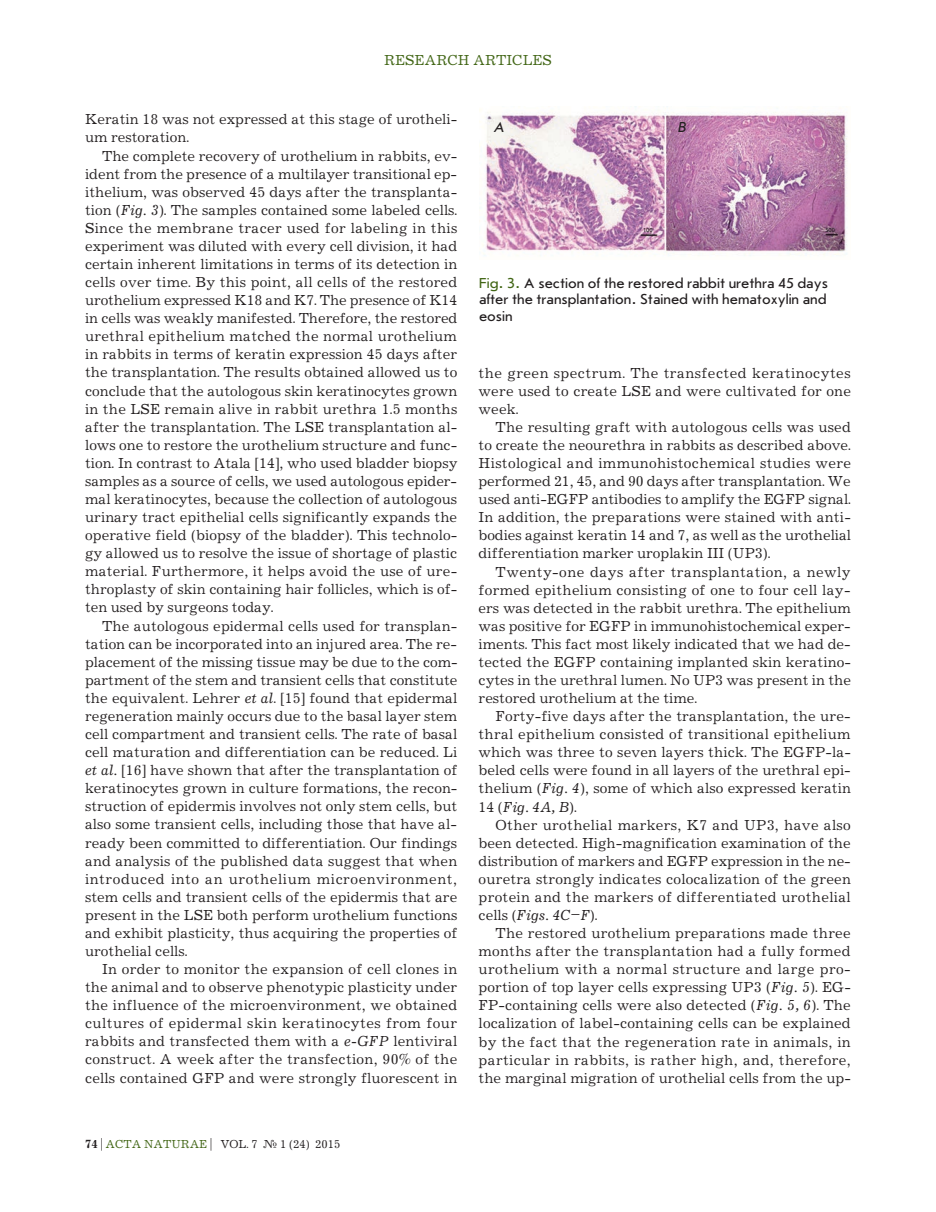
<style>
.page{position:relative;width:936px;height:1212px;background:#fff}
.page>*{position:absolute;margin:0;border:0;box-sizing:border-box;transform-origin:0 0}
.t1{font:15px/18.1px "Journal C";color:#231f20;text-align:justify}
.t2{font:15px/16.5px "Journal Sans C";color:#231f20;text-align:justify}
.t3{font:15px "Journal C";color:#426616}
.t4{font:italic 15px "Journal Sans C";color:#231f20}
.t5{font:12px "Journal C";color:#231f20}
.t6{font:6px "Journal Sans C";color:#231f20}
.s1{font-style:italic}
.s2{font-weight:700}
.s3{color:#426616}
</style>
<div class="page">
<img style="left:482px;top:106px;width:366px;height:150px">
<p class="t3" style="left:384px;top:52px;width:169px">RESEARCH ARTICLES</p>
<p class="t1" style="left:85px;top:111px;width:374px">Keratin 18 was not expressed at this stage of urotheli&shy;um restoration.</p>
<p class="t1" style="left:85px;top:147px;width:374px;text-indent:17px">The complete recovery of urothelium in rabbits, ev&shy;ident from the presence of a multilayer transitional ep&shy;ithelium, was observed 45 days after the transplanta&shy;tion (<span class="s1">Fig. 3</span>). The samples contained some labeled cells.<br>Since the membrane tracer used for labeling in this experiment was diluted with every cell division, it had certain inherent limitations in terms of its detection in cells over time. By this point, all cells of the restored urothelium expressed K18 and K7. The presence of K14 in cells was weakly manifested. Therefore, the restored urethral epithelium matched the normal urothelium in rabbits in terms of keratin expression 45 days after the transplantation. The results obtained allowed us to conclude that the autologous skin keratinocytes grown in the LSE remain alive in rabbit urethra 1.5 months after the transplantation. The LSE transplantation al&shy;lows one to restore the urothelium structure and func&shy;tion. In contrast to Atala [14], who used bladder biopsy samples as a source of cells, we used autologous epider&shy;mal keratinocytes, because the collection of autologous urinary tract epithelial cells significantly expands the operative field (biopsy of the bladder). This technolo&shy;gy allowed us to resolve the issue of shortage of plastic material. Furthermore, it helps avoid the use of ure&shy;throplasty of skin containing hair follicles, which is of&shy;ten used by surgeons today.</p>
<p class="t1" style="left:85px;top:617px;width:374px;text-indent:17px">The autologous epidermal cells used for transplan&shy;tation can be incorporated into an injured area. The re&shy;placement of the missing tissue may be due to the com&shy;partment of the stem and transient cells that constitute the equivalent. Lehrer <span class="s1">et al</span>. [15] found that epidermal regeneration mainly occurs due to the basal layer stem cell compartment and transient cells. The rate of basal cell maturation and differentiation can be reduced. Li <span class="s1">et al.</span> [16] have shown that after the transplantation of keratinocytes grown in culture formations, the recon&shy;struction of epidermis involves not only stem cells, but also some transient cells, including those that have al&shy;ready been committed to differentiation. Our findings and analysis of the published data suggest that when introduced into an urothelium microenvironment, stem cells and transient cells of the epidermis that are present in the LSE both perform urothelium functions and exhibit plasticity, thus acquiring the properties of urothelial cells.</p>
<p class="t1" style="left:85px;top:960px;width:374px;text-indent:17px">In order to monitor the expansion of cell clones in the animal and to observe phenotypic plasticity under the influence of the microenvironment, we obtained cultures of epidermal skin keratinocytes from four rabbits and transfected them with a <span class="s1">e-GFP</span> lentiviral construct. A week after the transfection, 90% of the cells contained GFP and were strongly fluorescent in</p>
<p class="t5" style="left:85px;top:1137px;width:257px"><span class="s2">74</span> | <span class="s3">ACTA NATURAE</span> | VOL. 7 № 1 (24) 2015</p>
<p class="t4" style="left:494px;top:119px;width:11px">A</p>
<p class="t4" style="left:677px;top:119px;width:10px">B</p>
<p class="t6" style="left:643px;top:227px;width:11px">100</p>
<p class="t6" style="left:825px;top:227px;width:11px">500</p>
<p class="t2" style="left:479px;top:275px;width:350px"><span class="s3">Fig. 3.</span> A section of the restored rabbit urethra 45 days after the transplantation. Stained with hematoxylin and eosin</p>
<p class="t1" style="left:478px;top:364px;width:374px">the green spectrum. The transfected keratinocytes were used to create LSE and were cultivated for one week.</p>
<p class="t1" style="left:478px;top:418px;width:374px;text-indent:17px">The resulting graft with autologous cells was used to create the neourethra in rabbits as described above.<br>Histological and immunohistochemical studies were performed 21, 45, and 90 days after transplantation. We used anti-EGFP antibodies to amplify the EGFP signal.<br>In addition, the preparations were stained with anti&shy;bodies against keratin 14 and 7, as well as the urothelial differentiation marker uroplakin III (UP3).</p>
<p class="t1" style="left:478px;top:563px;width:374px;text-indent:17px">Twenty-one days after transplantation, a newly formed epithelium consisting of one to four cell lay&shy;ers was detected in the rabbit urethra. The epithelium was positive for EGFP in immunohistochemical exper&shy;iments. This fact most likely indicated that we had de&shy;tected the EGFP containing implanted skin keratino&shy;cytes in the urethral lumen. No UP3 was present in the restored urothelium at the time.</p>
<p class="t1" style="left:478px;top:708px;width:374px;text-indent:17px">Forty-five days after the transplantation, the ure&shy;thral epithelium consisted of transitional epithelium which was three to seven layers thick. The EGFP-la&shy;beled cells were found in all layers of the urethral epi&shy;thelium (<span class="s1">Fig. 4</span>), some of which also expressed keratin 14 (<span class="s1">Fig. 4A, B</span>).</p>
<p class="t1" style="left:478px;top:816px;width:374px;text-indent:17px">Other urothelial markers, K7 and UP3, have also been detected. High-magnification examination of the distribution of markers and EGFP expression in the ne&shy;ouretra strongly indicates colocalization of the green protein and the markers of differentiated urothelial cells (<span class="s1">Figs. 4C–F</span>).</p>
<p class="t1" style="left:478px;top:924px;width:374px;text-indent:17px">The restored urothelium preparations made three months after the transplantation had a fully formed urothelium with a normal structure and large pro&shy;portion of top layer cells expressing UP3 (<span class="s1">Fig. 5</span>). EG-FP-containing cells were also detected (<span class="s1">Fig. 5, 6</span>). The localization of label-containing cells can be explained by the fact that the regeneration rate in animals, in particular in rabbits, is rather high, and, therefore, the marginal migration of urothelial cells from the up-</p>
</div>
